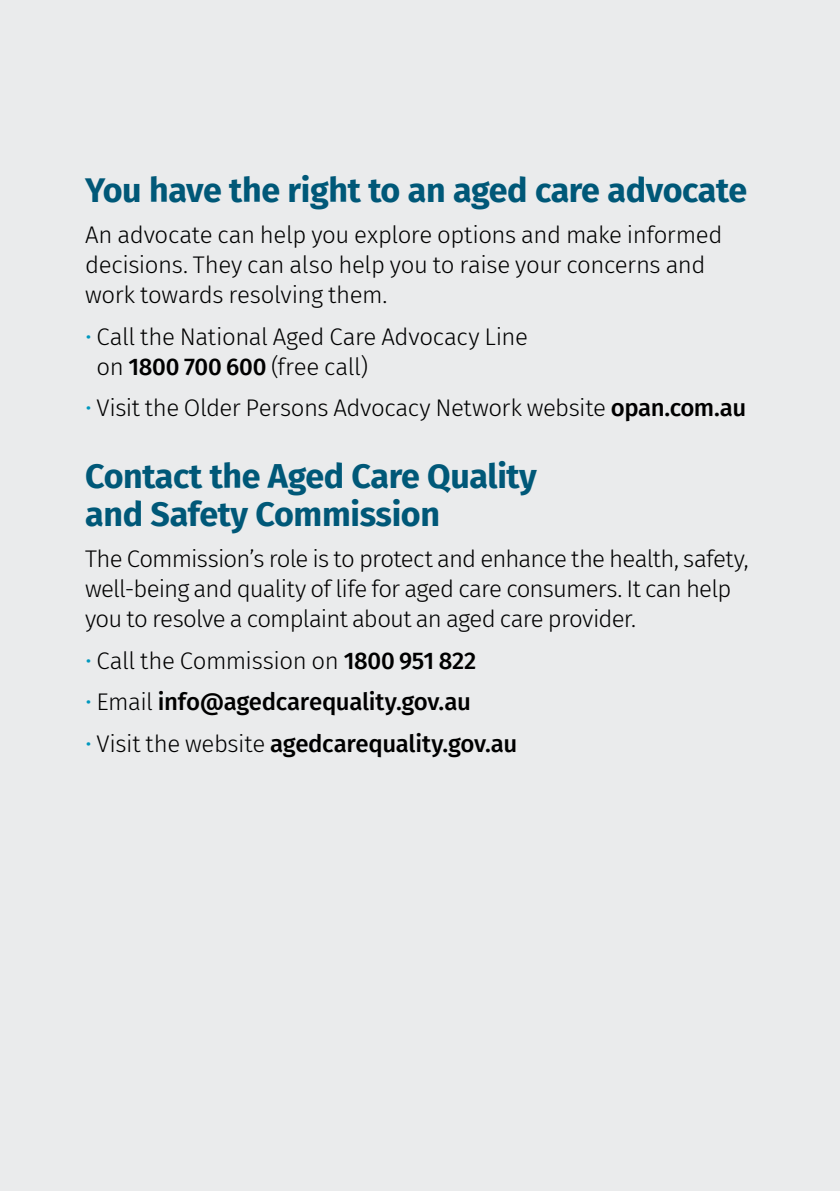
<style>
.page{position:relative;width:840px;height:1191px;background:#fff}
.page>*{position:absolute;margin:0;border:0;box-sizing:border-box;transform-origin:0 0}
.t1{font:700 34px/38px "Fira Sans";letter-spacing:-.01em;color:#005878}
.t2{font:300 24px/30px "Fira Sans";letter-spacing:-.02em;color:#000}
.t3{font:500 24px "Fira Sans";letter-spacing:-.015em;color:#000}
.s1{color:#0098be}
.s2{font-weight:500}
.s3{font-weight:300;color:#0098be}
.s4{font-weight:300}
</style>
<div class="page">
<div style="left:0;top:0;width:839px;height:1191px;background:#eaebec"></div>
<h1 class="t1" style="left:85px;top:171px;width:663px">You have the right to an aged care advocate</h1>
<p class="t2" style="left:85px;top:220px;width:638px">An advocate can help you explore options and make informed decisions. They can also help you to raise your concerns and work towards resolving them.</p>
<p class="t2" style="left:96px;top:321px;width:433px;text-indent:-11px"><span class="s1">•</span> Call the National Aged Care Advocacy Line on <span class="s2">1800 700 600</span> (free call)</p>
<p class="t2" style="left:85px;top:392px;width:662px"><span class="s1">•</span> Visit the Older Persons Advocacy Network website <span class="s2">opan.com.au</span></p>
<h1 class="t1" style="left:85px;top:457px;width:453px">Contact the Aged Care Quality and Safety Commission</h1>
<p class="t2" style="left:85px;top:544px;width:664px">The Commission’s role is to protect and enhance the health, safety, well-being and quality of life for aged care consumers. It can help you to resolve a complaint about an aged care provider.</p>
<p class="t2" style="left:85px;top:645px;width:392px"><span class="s1">•</span> Call the Commission on <span class="s2">1800 951 822</span></p>
<p class="t3" style="left:85px;top:685px;width:387px"><span class="s3">•</span> <span class="s4">Email</span> info@agedcarequality.gov.au</p>
<p class="t3" style="left:85px;top:726px;width:433px"><span class="s3">•</span> <span class="s4">Visit the website</span> agedcarequality.gov.au</p>
</div>
